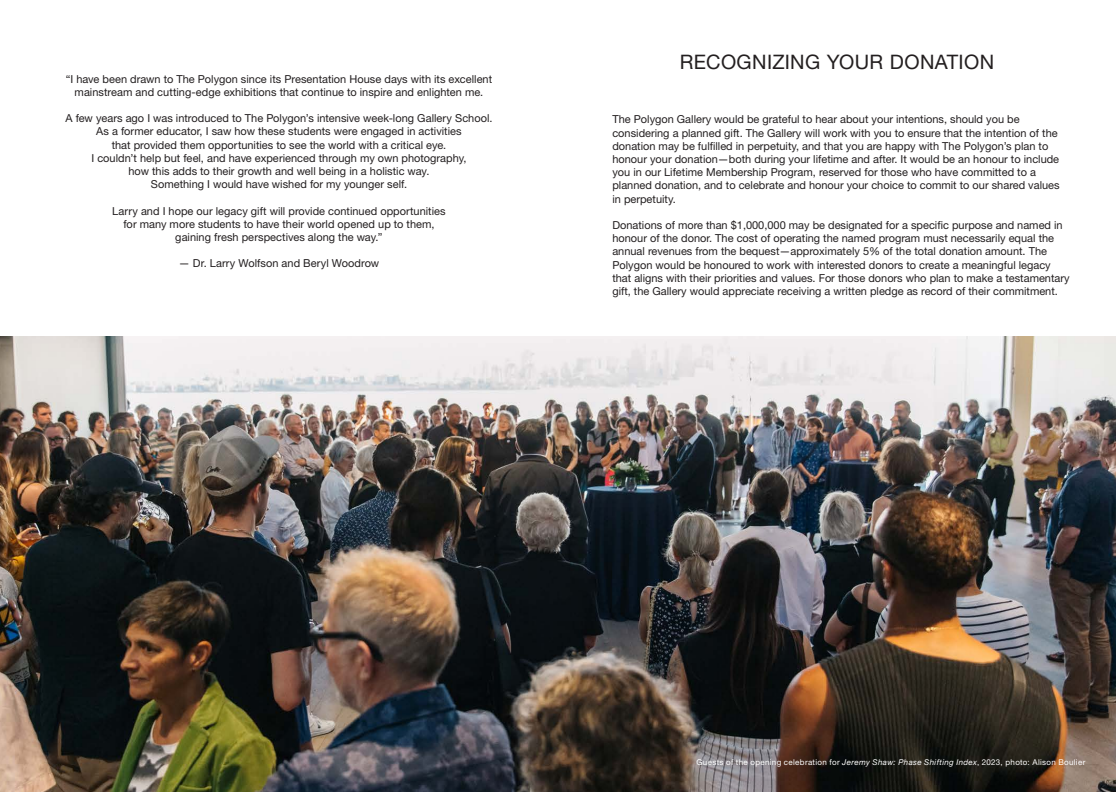
<style>
.page{position:relative;width:1116px;height:792px;background:#fff}
.page>*{position:absolute;margin:0;border:0;box-sizing:border-box;transform-origin:0 0}
.Normal__Web{font:20px "Helvetica Neue";letter-spacing:.02em;color:#231f20}
.t1{font:11px/13.2px "Helvetica Neue";color:#231f20}
.t2{font:8px "Helvetica Neue";letter-spacing:.04em;color:#fff}
.s1{font-style:italic}
</style>
<div class="page">
<img style="left:0;top:337px;width:1116px;height:455px">
<p class="t1" style="left:66px;top:73px;width:428px;text-align:center">“I have been drawn to The Polygon since its Presentation House days with its excellent mainstream and cutting-edge exhibitions that continue to inspire and enlighten me.</p>
<p class="t1" style="left:65px;top:112px;width:429px">A few years ago I was introduced to The Polygon’s intensive week-long Gallery School.</p>
<p class="t1" style="left:96px;top:126px;width:367px">As a former educator, I saw how these students were engaged in activities</p>
<p class="t1" style="left:112px;top:139px;width:336px">that provided them opportunities to see the world with a critical eye.</p>
<p class="t1" style="left:91px;top:152px;width:377px">I couldn’t help but feel, and have experienced through my own photography,</p>
<p class="t1" style="left:128px;top:165px;width:303px">how this adds to their growth and well being in a holistic way.</p>
<p class="t1" style="left:151px;top:178px;width:258px">Something I would have wished for my younger self.</p>
<p class="t1" style="left:112px;top:205px;width:335px">Larry and I hope our legacy gift will provide continued opportunities</p>
<p class="t1" style="left:123px;top:218px;width:313px">for many more students to have their world opened up to them,</p>
<p class="t1" style="left:175px;top:231px;width:209px">gaining fresh perspectives along the way.”</p>
<p class="t1" style="left:179px;top:258px;width:202px">— Dr. Larry Wolfson and Beryl Woodrow</p>
<p class="Normal__Web" style="left:680px;top:48px;width:316px">RECOGNIZING YOUR DONATION</p>
<p class="t1" style="left:612px;top:114px;width:449px">The Polygon Gallery would be grateful to hear about your intentions, should you be considering a planned gift. The Gallery will work with you to ensure that the intention of the donation may be fulfilled in perpetuity, and that you are happy with The Polygon’s plan to honour your donation—both during your lifetime and after. It would be an honour to include you in our Lifetime Membership Program, reserved for those who have committed to a planned donation, and to celebrate and honour your choice to commit to our shared values in perpetuity.</p>
<p class="t1" style="left:612px;top:219px;width:459px">Donations of more than $1,000,000 may be designated for a specific purpose and named in honour of the donor. The cost of operating the named program must necessarily equal the annual revenues from the bequest—approximately 5% of the total donation amount. The Polygon would be honoured to work with interested donors to create a meaningful legacy that aligns with their priorities and values. For those donors who plan to make a testamentary gift, the Gallery would appreciate receiving a written pledge as record of their commitment.</p>
<p class="t2" style="left:697px;top:756px;width:390px">Guests of the opening celebration for <span class="s1">Jeremy Shaw: Phase Shifting Index</span>, 2023, photo: Alison Boulier</p>
</div>
